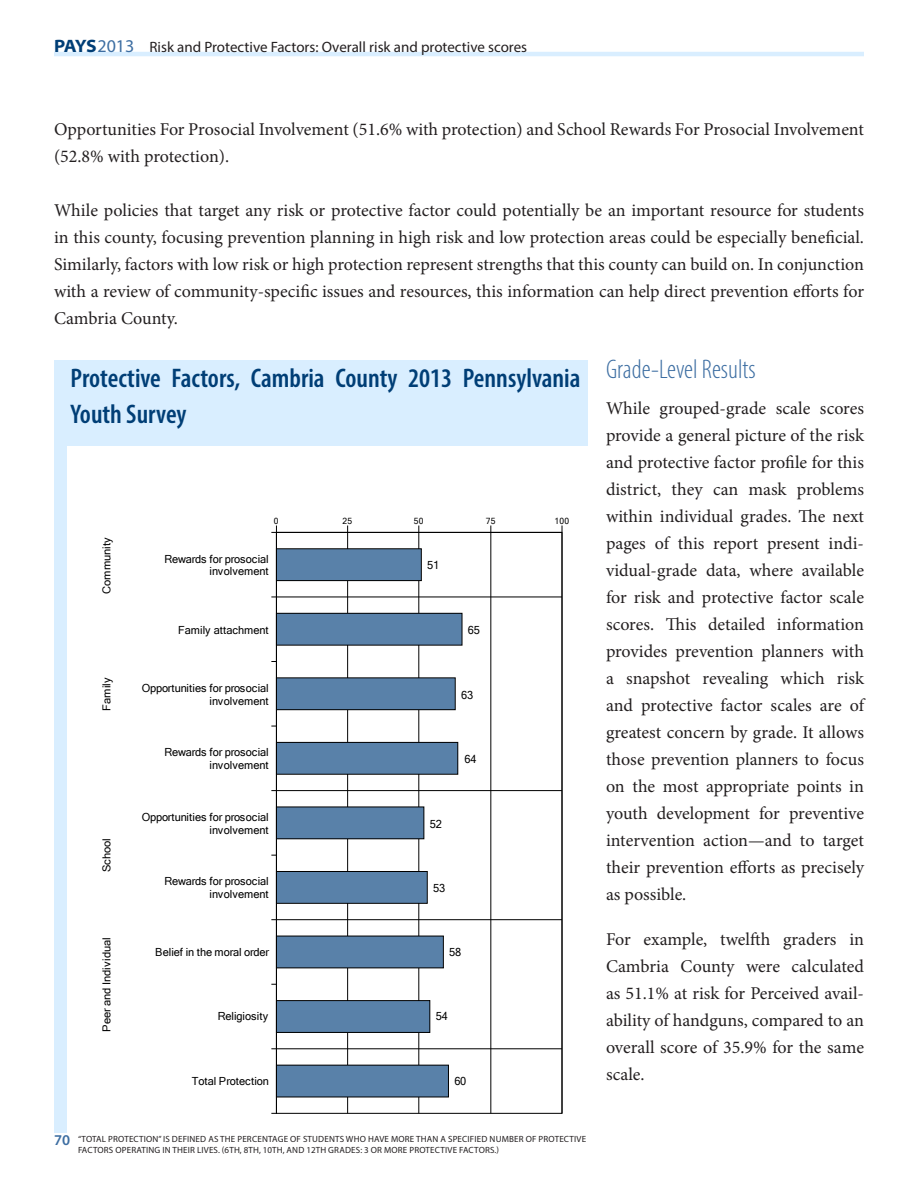
<style>
.page{position:relative;width:918px;height:1188px;background:#fff}
.page>*{position:absolute;margin:0;border:0;box-sizing:border-box;transform-origin:0 0}
.pstylBox{font:600 condensed 27px/36px "Myriad Pro";color:#003e76}
.psBody{font:300 condensed 27px "Myriad Pro";color:#3d6ea2}
.psBody-2{font:18px/27px "Minion Pro";letter-spacing:-.005em;color:#231f20;text-align:justify}
.t1{font:15px "Myriad Pro";color:#231f20}
.t2{font:600 15px "Myriad Pro";color:#3d6ea2}
.t3{font:11.25px/12.9px "Microsoft Sans Serif";letter-spacing:-.02em;color:#000;text-align:right}
.t4{font:11.25px "Microsoft Sans Serif";letter-spacing:.005em;color:#000}
.t5{font:10.95px "Microsoft Sans Serif";letter-spacing:-.02em;color:#000}
.t6{font:9px/10.4px "Myriad Pro";letter-spacing:.02em;color:#231f20}
.t7{font:8.55px "Microsoft Sans Serif";letter-spacing:.045em;color:#000}
.s1{font-weight:700;font-stretch:semi-expanded;font-size:18px;color:#003e76}
.s2{font-size:18px;color:#3d6ea2}
</style>
<div class="page">
<div style="left:54px;top:360px;width:534px;height:772px;background:#d9eeff"></div>
<div style="left:68px;top:446px;width:534px;height:688px;background:#fff"></div>
<hr style="left:347px;top:532px;width:1px;height:581px;background:#000">
<hr style="left:418px;top:532px;width:1px;height:581px;background:#000">
<hr style="left:490px;top:532px;width:1px;height:581px;background:#000">
<hr style="left:562px;top:532px;width:1px;height:581px;background:#000">
<hr style="left:276px;top:1048px;width:286px;height:1px;background:#000">
<hr style="left:276px;top:919px;width:286px;height:1px;background:#000">
<hr style="left:276px;top:790px;width:286px;height:1px;background:#000">
<hr style="left:276px;top:597px;width:286px;height:1px;background:#000">
<div style="left:276px;top:1065px;width:172px;height:32px;background:#5981a9"></div>
<div style="left:276px;top:1065px;width:173px;height:32px;border:1px solid #000"></div>
<div style="left:276px;top:1001px;width:154px;height:31px;background:#5981a9"></div>
<div style="left:276px;top:1000px;width:154px;height:33px;border:1px solid #000"></div>
<div style="left:276px;top:936px;width:167px;height:32px;background:#5981a9"></div>
<div style="left:276px;top:871px;width:151px;height:32px;background:#5981a9"></div>
<div style="left:276px;top:871px;width:152px;height:33px;border:1px solid #000"></div>
<div style="left:276px;top:807px;width:148px;height:32px;background:#5981a9"></div>
<div style="left:276px;top:807px;width:148px;height:32px;border:1px solid #000"></div>
<div style="left:276px;top:742px;width:182px;height:32px;background:#5981a9"></div>
<div style="left:276px;top:742px;width:182px;height:33px;border:1px solid #000"></div>
<div style="left:276px;top:678px;width:179px;height:32px;background:#5981a9"></div>
<div style="left:276px;top:677px;width:180px;height:33px;border:1px solid #000"></div>
<div style="left:276px;top:613px;width:186px;height:32px;background:#5981a9"></div>
<div style="left:276px;top:613px;width:186px;height:33px;border:1px solid #000"></div>
<div style="left:276px;top:549px;width:145px;height:32px;background:#5981a9"></div>
<div style="left:276px;top:548px;width:146px;height:33px;border:1px solid #000"></div>
<hr style="left:276px;top:532px;width:286px;height:1px;background:#000">
<svg style="left:271px;top:526px;width:6px;height:7px"></svg>
<hr style="left:276px;top:532px;width:1px;height:581px;background:#000">
<hr style="left:54px;top:52px;width:810px;height:4px;background:#d9eeff">
<p class="t1" style="left:54px;top:38px;width:475px"><span class="s1">PAYS</span><span class="s2">2013</span> Risk and Protective Factors: Overall risk and protective scores</p>
<p class="psBody-2" style="left:54px;top:116px;width:811px">Opportunities For Prosocial Involvement (51.6% with protection) and School Rewards For Prosocial Involvement (52.8% with protection).</p>
<p class="psBody-2" style="left:54px;top:197px;width:812px">While policies that target any risk or protective factor could potentially be an important resource for students in this county, focusing prevention planning in high risk and low protection areas could be especially beneficial.<br>Similarly, factors with low risk or high protection represent strengths that this county can build on. In conjunction with a review of community-specific issues and resources, this information can help direct prevention efforts for Cambria County.</p>
<p class="pstylBox" style="left:70px;top:360px;width:512px">Protective Factors, Cambria County 2013 Pennsylvania<br>Youth Survey</p>
<p class="t5" style="left:99px;top:594px;width:58px;rotate:-90deg">Community</p>
<p class="t5" style="left:99px;top:711px;width:35px;rotate:-90deg">Family</p>
<p class="t5" style="left:99px;top:872px;width:36px;rotate:-90deg">School</p>
<p class="t5" style="left:99px;top:1032px;width:95px;rotate:-90deg">Peer and Individual</p>
<p class="t7" style="left:274px;top:515px;width:6px">0</p>
<p class="t7" style="left:343px;top:515px;width:11px">25</p>
<p class="t7" style="left:414px;top:515px;width:11px">50</p>
<p class="t7" style="left:486px;top:515px;width:11px">75</p>
<p class="t7" style="left:554px;top:515px;width:16px">100</p>
<p class="t3" style="left:165px;top:552px;width:106px">Rewards for prosocial involvement</p>
<p class="t4" style="left:178px;top:623px;width:92px">Family attachment</p>
<p class="t3" style="left:142px;top:681px;width:129px">Opportunities for prosocial involvement</p>
<p class="t3" style="left:165px;top:745px;width:106px">Rewards for prosocial involvement</p>
<p class="t3" style="left:142px;top:810px;width:129px">Opportunities for prosocial involvement</p>
<p class="t3" style="left:165px;top:874px;width:106px">Rewards for prosocial involvement</p>
<p class="t3" style="left:155px;top:945px;width:115px">Belief in the moral order</p>
<p class="t4" style="left:218px;top:1009px;width:52px">Religiosity</p>
<p class="t4" style="left:192px;top:1074px;width:79px">Total Protection</p>
<p class="t3" style="left:427px;top:559px;width:14px">51</p>
<p class="t3" style="left:468px;top:623px;width:14px">65</p>
<p class="t3" style="left:461px;top:688px;width:14px">63</p>
<p class="t3" style="left:430px;top:817px;width:14px">52</p>
<p class="t3" style="left:465px;top:752px;width:14px">64</p>
<p class="t3" style="left:433px;top:881px;width:14px">53</p>
<p class="t3" style="left:449px;top:945px;width:14px">58</p>
<p class="t3" style="left:436px;top:1010px;width:14px">54</p>
<p class="t3" style="left:454px;top:1074px;width:14px">60</p>
<p class="psBody" style="left:606px;top:353px;width:151px">Grade-Level Results</p>
<p class="psBody-2" style="left:606px;top:395px;width:260px">While grouped-grade scale scores provide a general picture of the risk and protective factor profile for this district, they can mask problems within individual grades. The next pages of this report present indi&shy;vidual-grade data, where available for risk and protective factor scale scores. This detailed information provides prevention planners with a snapshot revealing which risk and protective factor scales are of greatest concern by grade. It allows those prevention planners to focus on the most appropriate points in youth development for preventive intervention action—and to target their prevention efforts as precisely as possible.</p>
<p class="psBody-2" style="left:606px;top:926px;width:260px">For example, twelfth graders in Cambria County were calculated as 51.1% at risk for Perceived avail&shy;ability of handguns, compared to an overall score of 35.9% for the same scale.</p>
<p class="t2" style="left:54px;top:1131px;width:18px">70</p>
<p class="t6" style="left:78px;top:1134px;width:510px">“TOTAL PROTECTION” IS DEFINED AS THE PERCENTAGE OF STUDENTS WHO HAVE MORE THAN A SPECIFIED NUMBER OF PROTECTIVE<br>FACTORS OPERATING IN THEIR LIVES. (6TH, 8TH, 10TH, AND 12TH GRADES: 3 OR MORE PROTECTIVE FACTORS.)</p>
</div>
